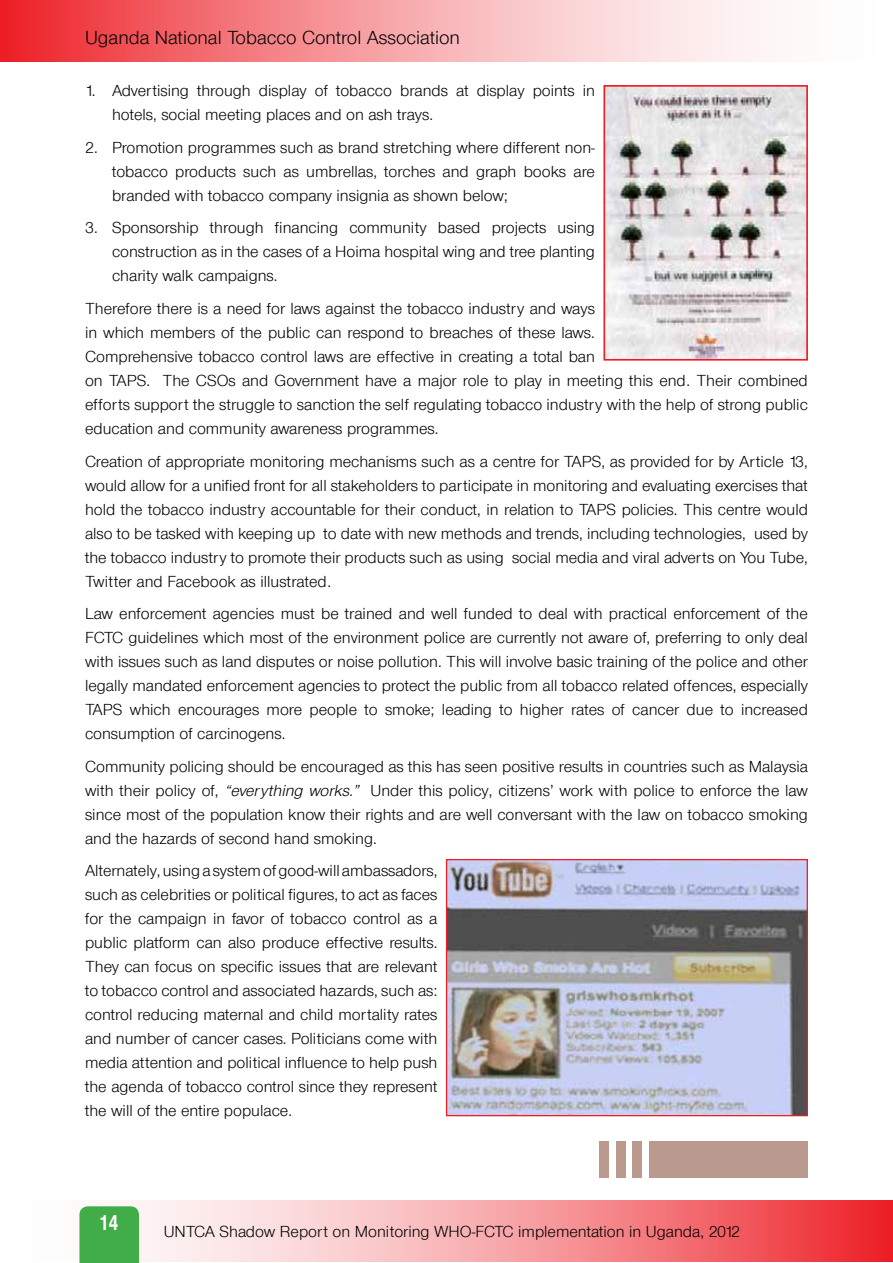
<style>
.page{position:relative;width:893px;height:1263px;background:#fff}
.page>*{position:absolute;margin:0;border:0;box-sizing:border-box;transform-origin:0 0}
.t1{font:21px "Sans Narrow BOLD";color:#fff}
.t2{font:300 19.5px "Sans";color:#000}
.t3{font:300 16.5px/24px "Sans";color:#000;text-align:justify}
.s1{font-family:"Sans Light ITALIC";font-weight:400}
</style>
<div class="page">
<svg style="left:133px;top:1201px;width:759px;height:61px"></svg>
<svg style="left:0;top:0;width:761px;height:62px"></svg>
<hr style="left:892px;top:1201px;width:1px;height:61px;background:#ed1d24">
<hr style="left:892px;top:0;width:1px;height:62px;background:#ed1d24">
<div style="left:79px;top:1206px;width:60px;height:57px;background:#41ad49"></div>
<img style="left:448px;top:861px;width:358px;height:253px">
<div style="left:446px;top:859px;width:362px;height:257px;border:1px solid #ed1d24"></div>
<img style="left:606px;top:88px;width:199px;height:270px">
<div style="left:603px;top:85px;width:205px;height:276px;border:2px solid #ed1d24"></div>
<div style="left:599px;top:1141px;width:10px;height:37px;background:#ba9a8f"></div>
<div style="left:616px;top:1141px;width:9px;height:37px;background:#ba9a8f"></div>
<div style="left:633px;top:1141px;width:9px;height:37px;background:#ba9a8f"></div>
<div style="left:649px;top:1141px;width:159px;height:37px;background:#ba9a8f"></div>
<p class="t2" style="left:85px;top:26px;width:376px">Uganda National Tobacco Control Association</p>
<p class="t3" style="left:112px;top:79px;width:484px;text-indent:-27px">1. Advertising through display of tobacco brands at display points in hotels, social meeting places and on ash trays.</p>
<p class="t3" style="left:112px;top:135px;width:484px;text-indent:-27px">2. Promotion programmes such as brand stretching where different non&shy;tobacco products such as umbrellas, torches and graph books are branded with tobacco company insignia as shown below;</p>
<p class="t3" style="left:112px;top:216px;width:484px;text-indent:-27px">3. Sponsorship through financing community based projects using construction as in the cases of a Hoima hospital wing and tree planting charity walk campaigns.</p>
<p class="t3" style="left:85px;top:296px;width:724px;text-align:left">Therefore there is a need for laws against the tobacco industry and ways<br>in which members of the public can respond to breaches of these laws.<br>Comprehensive tobacco control laws are effective in creating a total ban<br>on TAPS. The CSOs and Government have a major role to play in meeting this end. Their combined efforts support the struggle to sanction the self regulating tobacco industry with the help of strong public education and community awareness programmes.</p>
<p class="t3" style="left:85px;top:449px;width:724px">Creation of appropriate monitoring mechanisms such as a centre for TAPS, as provided for by Article 13, would allow for a unified front for all stakeholders to participate in monitoring and evaluating exercises that hold the tobacco industry accountable for their conduct, in relation to TAPS policies. This centre would also to be tasked with keeping up to date with new methods and trends, including technologies, used by the tobacco industry to promote their products such as using social media and viral adverts on You Tube, Twitter and Facebook as illustrated.</p>
<p class="t3" style="left:85px;top:601px;width:724px">Law enforcement agencies must be trained and well funded to deal with practical enforcement of the FCTC guidelines which most of the environment police are currently not aware of, preferring to only deal with issues such as land disputes or noise pollution. This will involve basic training of the police and other legally mandated enforcement agencies to protect the public from all tobacco related offences, especially TAPS which encourages more people to smoke; leading to higher rates of cancer due to increased consumption of carcinogens.</p>
<p class="t3" style="left:85px;top:754px;width:724px">Community policing should be encouraged as this has seen positive results in countries such as Malaysia with their policy of, <span class="s1">“everything works.”</span> Under this policy, citizens’ work with police to enforce the law since most of the population know their rights and are well conversant with the law on tobacco smoking and the hazards of second hand smoking.</p>
<p class="t3" style="left:85px;top:858px;width:354px">Alternately, using a system of good-will ambassadors, such as celebrities or political figures, to act as faces for the campaign in favor of tobacco control as a public platform can also produce effective results.<br>They can focus on specific issues that are relevant to tobacco control and associated hazards, such as: control reducing maternal and child mortality rates and number of cancer cases. Politicians come with media attention and political influence to help push the agenda of tobacco control since they represent the will of the entire populace.</p>
<p class="t1" style="left:99px;top:1206px;width:21px">14</p>
<p class="t3" style="left:164px;top:1219px;width:578px">UNTCA Shadow Report on Monitoring WHO-FCTC implementation in Uganda, 2012</p>
</div>
